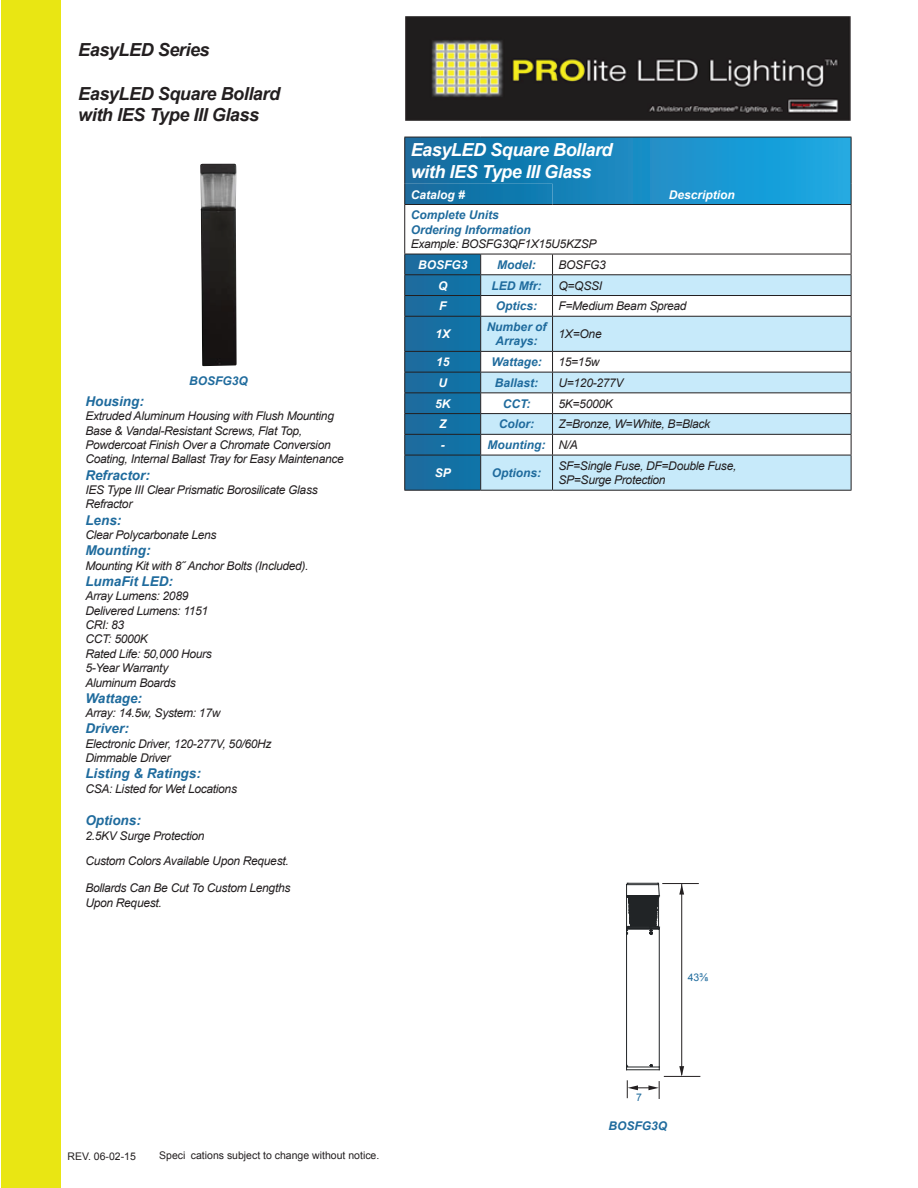
<style>
.page{position:relative;width:918px;height:1188px;background:#fff}
.page>*{position:absolute;margin:0;border:0;box-sizing:border-box;transform-origin:0 0}
.t1{font:italic 700 18px/21.6px "Arial";letter-spacing:-.025em;color:#231f20}
.t2{font:italic 700 18px/21.6px "Arial";letter-spacing:-.025em;color:#fff}
.t3{font:italic 700 13.5px "Arial";color:#1f6b9d}
.t4{font:italic 12px/14.4px "Arial";letter-spacing:-.025em;color:#231f20}
.t5{font:italic 700 12px/14.4px "Arial";color:#1f6b9d}
.t6{font:italic 700 12px "Arial";color:#fff}
.t7{font:10.5px "Arial";color:#231f20}
.t8{font:10.5px "Arial";color:#1f6b9d}
.s1{font-weight:400;color:#231f20}
</style>
<div class="page">
<div style="left:405px;top:255px;width:75px;height:235px;background:#176fa2"></div>
<svg style="left:481px;top:275px;width:370px;height:215px;fill:#c7eafa"></svg>
<hr style="left:404px;top:205px;width:1px;height:49px;background:#231f20">
<hr style="left:404px;top:254px;width:77px;height:1px;background:#231f20">
<hr style="left:404px;top:274px;width:77px;height:1px;background:#231f20">
<hr style="left:404px;top:295px;width:77px;height:1px;background:#231f20">
<svg style="left:404px;top:254px;width:1px;height:62px"></svg>
<hr style="left:404px;top:316px;width:77px;height:1px;background:#231f20">
<hr style="left:404px;top:317px;width:1px;height:34px;background:#231f20">
<hr style="left:480px;top:317px;width:1px;height:34px;background:#231f20">
<hr style="left:404px;top:351px;width:77px;height:1px;background:#231f20">
<hr style="left:404px;top:372px;width:77px;height:1px;background:#231f20">
<hr style="left:404px;top:392px;width:77px;height:1px;background:#231f20">
<hr style="left:404px;top:413px;width:77px;height:1px;background:#231f20">
<svg style="left:404px;top:352px;width:1px;height:103px"></svg>
<hr style="left:404px;top:455px;width:1px;height:35px;background:#231f20">
<hr style="left:404px;top:434px;width:77px;height:1px;background:#231f20">
<hr style="left:404px;top:455px;width:77px;height:1px;background:#231f20">
<hr style="left:404px;top:490px;width:77px;height:1px;background:#231f20">
<svg style="left:404px;top:137px;width:448px;height:68px;background:#1988bd"></svg>
<hr style="left:553px;top:204px;width:298px;height:1px;background:#231f20">
<hr style="left:851px;top:205px;width:1px;height:49px;background:#231f20">
<hr style="left:481px;top:254px;width:72px;height:1px;background:#231f20">
<hr style="left:481px;top:274px;width:72px;height:1px;background:#231f20">
<hr style="left:481px;top:295px;width:72px;height:1px;background:#231f20">
<svg style="left:480px;top:254px;width:1px;height:62px"></svg>
<hr style="left:481px;top:316px;width:72px;height:1px;background:#231f20">
<hr style="left:481px;top:351px;width:72px;height:1px;background:#231f20">
<hr style="left:481px;top:372px;width:72px;height:1px;background:#231f20">
<hr style="left:481px;top:392px;width:72px;height:1px;background:#231f20">
<svg style="left:480px;top:352px;width:1px;height:103px"></svg>
<hr style="left:481px;top:413px;width:72px;height:1px;background:#231f20">
<hr style="left:553px;top:274px;width:298px;height:1px;background:#231f20">
<hr style="left:553px;top:295px;width:298px;height:1px;background:#231f20">
<hr style="left:553px;top:316px;width:298px;height:1px;background:#231f20">
<hr style="left:553px;top:372px;width:298px;height:1px;background:#231f20">
<hr style="left:553px;top:392px;width:298px;height:1px;background:#231f20">
<hr style="left:553px;top:434px;width:298px;height:1px;background:#231f20">
<hr style="left:553px;top:455px;width:298px;height:1px;background:#231f20">
<hr style="left:552px;top:455px;width:1px;height:35px;background:#231f20">
<hr style="left:851px;top:455px;width:1px;height:35px;background:#231f20">
<hr style="left:553px;top:490px;width:298px;height:1px;background:#231f20">
<hr style="left:481px;top:434px;width:72px;height:1px;background:#231f20">
<hr style="left:481px;top:455px;width:72px;height:1px;background:#231f20">
<hr style="left:480px;top:455px;width:1px;height:35px;background:#231f20">
<hr style="left:481px;top:490px;width:72px;height:1px;background:#231f20">
<hr style="left:553px;top:254px;width:298px;height:1px;background:#231f20">
<svg style="left:552px;top:254px;width:1px;height:62px"></svg>
<svg style="left:851px;top:254px;width:1px;height:62px"></svg>
<hr style="left:552px;top:317px;width:1px;height:34px;background:#231f20">
<hr style="left:851px;top:317px;width:1px;height:34px;background:#231f20">
<hr style="left:553px;top:351px;width:298px;height:1px;background:#231f20">
<hr style="left:553px;top:413px;width:298px;height:1px;background:#231f20">
<svg style="left:552px;top:352px;width:1px;height:103px"></svg>
<svg style="left:851px;top:352px;width:1px;height:103px"></svg>
<hr style="left:626px;top:934px;width:1px;height:133px;background:#212426">
<hr style="left:659px;top:929px;width:1px;height:138px;background:#212426">
<svg style="left:626px;top:883px;width:34px;height:52px"></svg>
<hr style="left:627px;top:1067px;width:32px;height:1px;background:#212426">
<hr style="left:627px;top:1070px;width:32px;height:1px;background:#212426">
<hr style="left:626px;top:896px;width:1px;height:31px;background:#212426">
<hr style="left:658px;top:896px;width:1px;height:32px;background:#212426">
<hr style="left:662px;top:883px;width:37px;height:1px;background:#231f20">
<hr style="left:664px;top:1076px;width:36px;height:1px;background:#231f20">
<hr style="left:681px;top:884px;width:1px;height:191px;background:#231f20">
<svg style="left:679px;top:884px;width:5px;height:11px"></svg>
<svg style="left:679px;top:1066px;width:5px;height:10px"></svg>
<svg style="left:627px;top:1080px;width:33px;height:19px"></svg>
<img style="left:200px;top:164px;width:37px;height:202px">
<div style="left:1px;top:0;width:60px;height:1188px;background:#e9e613"></div>
<img style="left:405px;top:16px;width:446px;height:105px">
<h1 class="t1" style="left:78px;top:40px;width:133px">EasyLED Series</h1>
<h1 class="t1" style="left:78px;top:83px;width:203px">EasyLED Square Bollard with IES Type III Glass</h1>
<p class="t5" style="left:189px;top:374px;width:60px">BOSFG3Q</p>
<p class="t3" style="left:85px;top:392px;width:60px">Housing:</p>
<p class="t4" style="left:85px;top:409px;width:260px">Extruded Aluminum Housing with Flush Mounting Base &amp; Vandal-Resistant Screws, Flat Top, Powdercoat Finish Over a Chromate Conversion Coating, Internal Ballast Tray for Easy Maintenance</p>
<p class="t3" style="left:85px;top:466px;width:66px">Refractor:</p>
<p class="t4" style="left:85px;top:483px;width:234px">IES Type III Clear Prismatic Borosilicate Glass<br>Refractor</p>
<p class="t3" style="left:85px;top:511px;width:38px">Lens:</p>
<p class="t4" style="left:85px;top:528px;width:133px">Clear Polycarbonate Lens</p>
<p class="t3" style="left:85px;top:541px;width:67px">Mounting:</p>
<p class="t4" style="left:85px;top:558px;width:225px">Mounting Kit with 8˝ Anchor Bolts (Included).</p>
<p class="t3" style="left:85px;top:572px;width:89px">LumaFit LED:</p>
<p class="t4" style="left:85px;top:589px;width:128px">Array Lumens: 2089<br>Delivered Lumens: 1151<br>CRI: 83<br>CCT: 5000K<br>Rated Life: 50,000 Hours<br>5-Year Warranty<br>Aluminum Boards</p>
<p class="t3" style="left:85px;top:689px;width:58px">Wattage:</p>
<p class="t4" style="left:85px;top:706px;width:137px">Array: 14.5w, System: 17w</p>
<p class="t3" style="left:85px;top:720px;width:45px">Driver:</p>
<p class="t4" style="left:85px;top:737px;width:188px">Electronic Driver, 120-277V, 50/60Hz<br>Dimmable Driver</p>
<p class="t3" style="left:85px;top:765px;width:117px">Listing &amp; Ratings:</p>
<p class="t4" style="left:85px;top:782px;width:153px">CSA: Listed for Wet Locations</p>
<p class="t3" style="left:85px;top:811px;width:57px">Options:</p>
<p class="t4" style="left:85px;top:823px;width:205px;line-height:25.5px">2.5KV Surge Protection<br>Custom Colors Available Upon Request.</p>
<p class="t4" style="left:85px;top:881px;width:207px">Bollards Can Be Cut To Custom Lengths<br>Upon Request.</p>
<h1 class="t2" style="left:411px;top:140px;width:203px">EasyLED Square Bollard with IES Type III Glass</h1>
<p class="t6" style="left:411px;top:186px;width:56px">Catalog #</p>
<p class="t6" style="left:669px;top:186px;width:68px">Description</p>
<p class="t5" style="left:411px;top:208px;width:122px">Complete Units<br>Ordering Information</p>
<p class="t4" style="left:411px;top:237px;width:187px">Example: BOSFG3QF1X15U5KZSP</p>
<p class="t6" style="left:418px;top:257px;width:51px">BOSFG3</p>
<p class="t5" style="left:497px;top:258px;width:40px">Model:</p>
<p class="t4" style="left:559px;top:258px;width:49px">BOSFG3</p>
<p class="t6" style="left:438px;top:277px;width:11px">Q</p>
<p class="t5" style="left:492px;top:278px;width:51px">LED Mfr:</p>
<p class="t4" style="left:559px;top:278px;width:45px">Q=QSSI</p>
<p class="t6" style="left:439px;top:298px;width:9px">F</p>
<p class="t5" style="left:496px;top:299px;width:43px">Optics:</p>
<p class="t4" style="left:559px;top:299px;width:130px">F=Medium Beam Spread</p>
<p class="t6" style="left:435px;top:326px;width:16px">1X</p>
<p class="t5" style="left:487px;top:320px;width:61px;text-align:center">Number of<br>Arrays:</p>
<p class="t4" style="left:559px;top:327px;width:45px">1X=One</p>
<p class="t6" style="left:436px;top:354px;width:15px">15</p>
<p class="t5" style="left:491px;top:355px;width:52px">Wattage:</p>
<p class="t4" style="left:559px;top:355px;width:42px">15=15w</p>
<p class="t6" style="left:438px;top:375px;width:10px">U</p>
<p class="t5" style="left:495px;top:376px;width:45px">Ballast:</p>
<p class="t4" style="left:559px;top:376px;width:67px">U=120-277V</p>
<p class="t6" style="left:435px;top:395px;width:17px">5K</p>
<p class="t5" style="left:503px;top:397px;width:29px">CCT:</p>
<p class="t4" style="left:559px;top:396px;width:56px">5K=5000K</p>
<p class="t6" style="left:439px;top:416px;width:9px">Z</p>
<p class="t5" style="left:499px;top:417px;width:37px">Color:</p>
<p class="t4" style="left:559px;top:417px;width:153px">Z=Bronze, W=White, B=Black</p>
<p class="t6" style="left:441px;top:437px;width:5px">-</p>
<p class="t5" style="left:488px;top:438px;width:92px">Mounting: <span class="s1">N/A</span></p>
<p class="t6" style="left:435px;top:465px;width:18px">SP</p>
<p class="t5" style="left:492px;top:466px;width:51px">Options:</p>
<p class="t4" style="left:559px;top:459px;width:179px">SF=Single Fuse, DF=Double Fuse,<br>SP=Surge Protection</p>
<p class="t8" style="left:688px;top:970px;width:22px">43⅜</p>
<p class="t7" style="left:68px;top:1149px;width:70px">REV. 06-02-15</p>
<p class="t7" style="left:159px;top:1148px;width:222px">Speci cations subject to change without notice.</p>
<p class="t8" style="left:636px;top:1090px;width:7px">7</p>
<p class="t5" style="left:609px;top:1119px;width:60px">BOSFG3Q</p>
</div>
